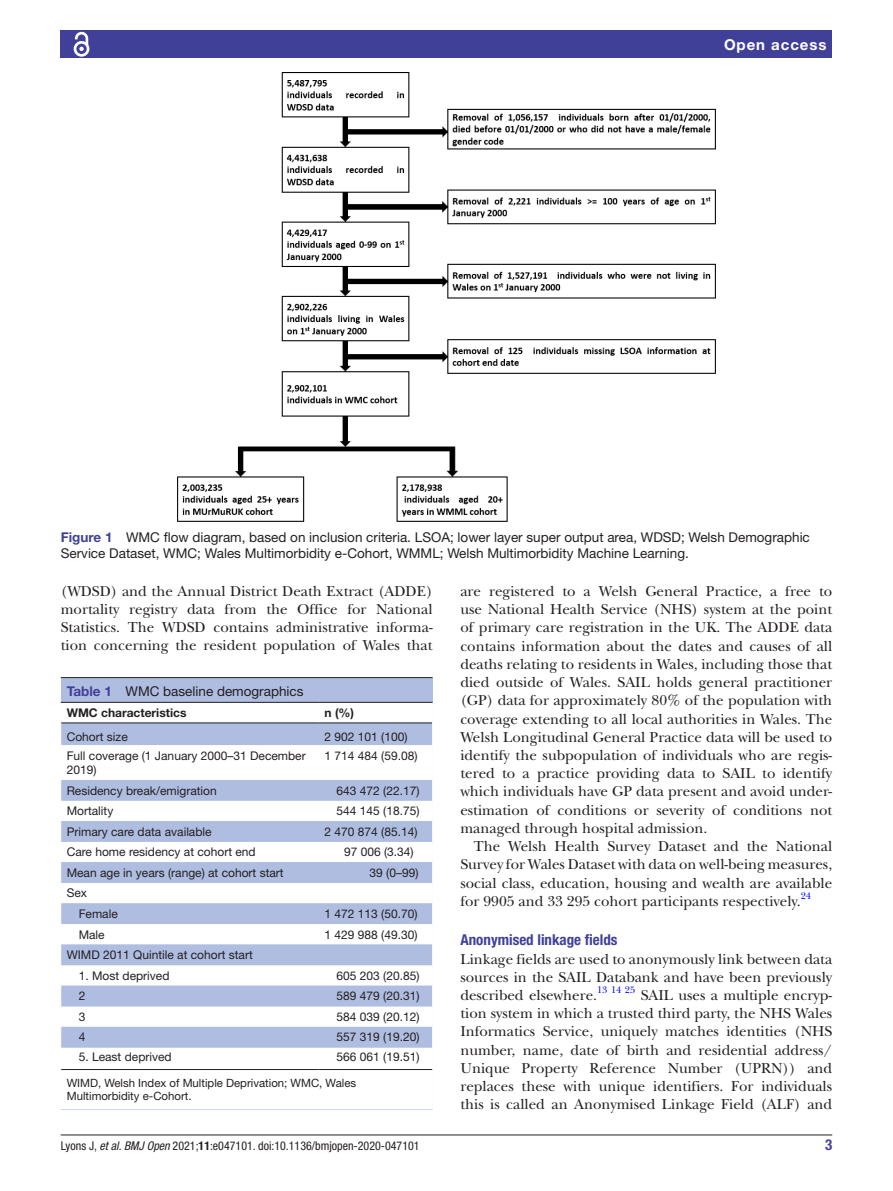
<style>
.page{position:relative;width:893px;height:1191px;background:#fff}
.page>*{position:absolute;margin:0;border:0;box-sizing:border-box;transform-origin:0 0}
.t1{font:15px/18.1px "New Baskerville";color:#231f20;text-align:justify}
.t2{font:700 condensed 15px "Helvetica Neue LT Std";color:#414099}
.t3{font:700 15px "Helvetica Neue LT Std";letter-spacing:.065em;color:#fff}
.t4{font:13.5px/16.2px "Helvetica Neue LT Std";color:#231f20}
.t5{font:12px/14.4px "Helvetica Neue LT Std";color:#231f20}
.t6{font:condensed 12px "Helvetica Neue LT Std";color:#231f20}
.t7{font:700 12px "Helvetica Neue LT Std";color:#231f20}
.t8{font:11.4px/13.6px "Helvetica Neue LT Std";color:#231f20}
.t9{font:9.9px "New Baskerville";color:#00f}
.s1{font-weight:700;color:#414099}
.s2{font-style:italic}
.s3{font-weight:700}
</style>
<div class="page">
<hr style="left:61px;top:1134px;width:771px;height:1px;background:#231f20">
<div style="left:61px;top:31px;width:771px;height:27px;background:#414099"></div>
<svg style="left:73px;top:31px;width:17px;height:26px"></svg>
<img style="left:177px;top:73px;width:539px;height:449px">
<div style="left:61px;top:678px;width:372px;height:431px;background:#afbde1"></div>
<hr style="left:61px;top:677px;width:372px;height:1px;background:#231f20">
<div style="left:61px;top:703px;width:371px;height:406px;background:#fff"></div>
<svg style="left:61px;top:723px;width:371px;height:324px"></svg>
<hr style="left:61px;top:702px;width:258px;height:1px;background:#231f20">
<hr style="left:61px;top:722px;width:258px;height:1px;background:#231f20">
<hr style="left:319px;top:702px;width:114px;height:1px;background:#231f20">
<hr style="left:319px;top:722px;width:113px;height:1px;background:#231f20">
<hr style="left:61px;top:1069px;width:258px;height:1px;background:#231f20">
<hr style="left:319px;top:1069px;width:113px;height:1px;background:#231f20">
<svg style="left:432px;top:702px;width:1px;height:43px"></svg>
<hr style="left:432px;top:745px;width:1px;height:35px;background:#fff">
<svg style="left:432px;top:780px;width:1px;height:289px"></svg>
<hr style="left:432px;top:1069px;width:1px;height:40px;background:#fff">
<hr style="left:67px;top:1099px;width:366px;height:2px;background:#fff">
<p class="t3" style="left:724px;top:35px;width:104px">Open access</p>
<p class="t4" style="left:61px;top:528px;width:751px"><span class="s1">Figure 1</span> WMC flow diagram, based on inclusion criteria. LSOA; lower layer super output area, WDSD; Welsh Demographic<br>Service Dataset, WMC; Wales Multimorbidity e-Cohort, WMML; Welsh Multimorbidity Machine Learning.</p>
<p class="t1" style="left:61px;top:582px;width:373px">(WDSD) and the Annual District Death Extract (ADDE) mortality registry data from the Office for National Statistics. The WDSD contains administrative informa&shy;tion concerning the resident population of Wales that</p>
<p class="t1" style="left:460px;top:582px;width:373px">are registered to a Welsh General Practice, a free to use National Health Service (NHS) system at the point of primary care registration in the UK. The ADDE data contains information about the dates and causes of all deaths relating to residents in Wales, including those that died outside of Wales. SAIL holds general practitioner (GP) data for approximately 80% of the population with coverage extending to all local authorities in Wales. The Welsh Longitudinal General Practice data will be used to identify the subpopulation of individuals who are regis&shy;tered to a practice providing data to SAIL to identify which individuals have GP data present and avoid under&shy;estimation of conditions or severity of conditions not managed through hospital admission.</p>
<p class="t1" style="left:460px;top:837px;width:373px;text-indent:13px">The Welsh Health Survey Dataset and the National Survey for Wales Dataset with data on well-being measures, social class, education, housing and wealth are available for 9905 and 33 295 cohort participants respectively.</p>
<p class="t4" style="left:67px;top:683px;width:238px"><span class="s1">Table 1</span> WMC baseline demographics</p>
<p class="t7" style="left:67px;top:705px;width:121px">WMC characteristics</p>
<p class="t7" style="left:325px;top:705px;width:31px">n (%)</p>
<p class="t5" style="left:67px;top:729px;width:63px">Cohort size</p>
<p class="t5" style="left:325px;top:729px;width:84px">2 902 101 (100)</p>
<p class="t5" style="left:67px;top:748px;width:240px">Full coverage (1 January 2000–31 December<br>2019)</p>
<p class="t5" style="left:325px;top:748px;width:94px">1 714 484 (59.08)</p>
<p class="t5" style="left:67px;top:783px;width:152px">Residency break/emigration</p>
<p class="t5" style="left:337px;top:783px;width:84px">643 472 (22.17)</p>
<p class="t5" style="left:67px;top:803px;width:48px">Mortality</p>
<p class="t5" style="left:337px;top:803px;width:84px">544 145 (18.75)</p>
<p class="t5" style="left:67px;top:824px;width:146px">Primary care data available</p>
<p class="t5" style="left:325px;top:824px;width:94px">2 470 874 (85.14)</p>
<p class="t5" style="left:67px;top:844px;width:190px">Care home residency at cohort end</p>
<p class="t5" style="left:344px;top:844px;width:71px">97 006 (3.34)</p>
<p class="t5" style="left:67px;top:865px;width:218px">Mean age in years (range) at cohort start</p>
<p class="t5" style="left:370px;top:865px;width:50px">39 (0–99)</p>
<p class="t5" style="left:79px;top:882px;width:41px;line-height:20.5px;text-indent:-12px">Sex<br>Female</p>
<p class="t9" style="left:801px;top:890px;width:12px">24</p>
<p class="t5" style="left:325px;top:906px;width:94px">1 472 113 (50.70)</p>
<p class="t5" style="left:79px;top:927px;width:28px">Male</p>
<p class="t5" style="left:325px;top:927px;width:94px">1 429 988 (49.30)</p>
<p class="t5" style="left:67px;top:947px;width:188px">WIMD 2011 Quintile at cohort start</p>
<p class="t5" style="left:79px;top:968px;width:92px">1. Most deprived</p>
<p class="t5" style="left:337px;top:968px;width:84px">605 203 (20.85)</p>
<p class="t5" style="left:79px;top:988px;width:8px">2</p>
<p class="t5" style="left:337px;top:988px;width:84px">589 479 (20.31)</p>
<p class="t5" style="left:79px;top:1009px;width:8px">3</p>
<p class="t5" style="left:337px;top:1009px;width:84px">584 039 (20.12)</p>
<p class="t5" style="left:79px;top:1029px;width:8px">4</p>
<p class="t5" style="left:337px;top:1029px;width:84px">557 319 (19.20)</p>
<p class="t5" style="left:79px;top:1049px;width:94px">5. Least deprived</p>
<p class="t5" style="left:337px;top:1049px;width:84px">566 061 (19.51)</p>
<p class="t8" style="left:67px;top:1075px;width:291px">WIMD, Welsh Index of Multiple Deprivation; WMC, Wales<br>Multimorbidity e-Cohort.</p>
<p class="t2" style="left:460px;top:931px;width:159px">Anonymised linkage fields</p>
<p class="t1" style="left:460px;top:949px;width:373px">Linkage fields are used to anonymously link between data sources in the SAIL Databank and have been previously described elsewhere.</p>
<p class="t9" style="left:597px;top:984px;width:40px">13 14 25</p>
<p class="t1" style="left:460px;top:986px;width:373px;text-indent:180px">SAIL uses a multiple encryp&shy;tion system in which a trusted third party, the NHS Wales Informatics Service, uniquely matches identities (NHS number, name, date of birth and residential address/ Unique Property Reference Number (UPRN)) and replaces these with unique identifiers. For individuals this is called an Anonymised Linkage Field (ALF) and</p>
<p class="t6" style="left:61px;top:1138px;width:360px">Lyons J, <span class="s2">et al</span>. <span class="s2">BMJ Open</span> 2021;<span class="s3">11</span>:e047101. doi:10.1136/bmjopen-2020-047101</p>
<p class="t2" style="left:825px;top:1135px;width:9px">3</p>
</div>
